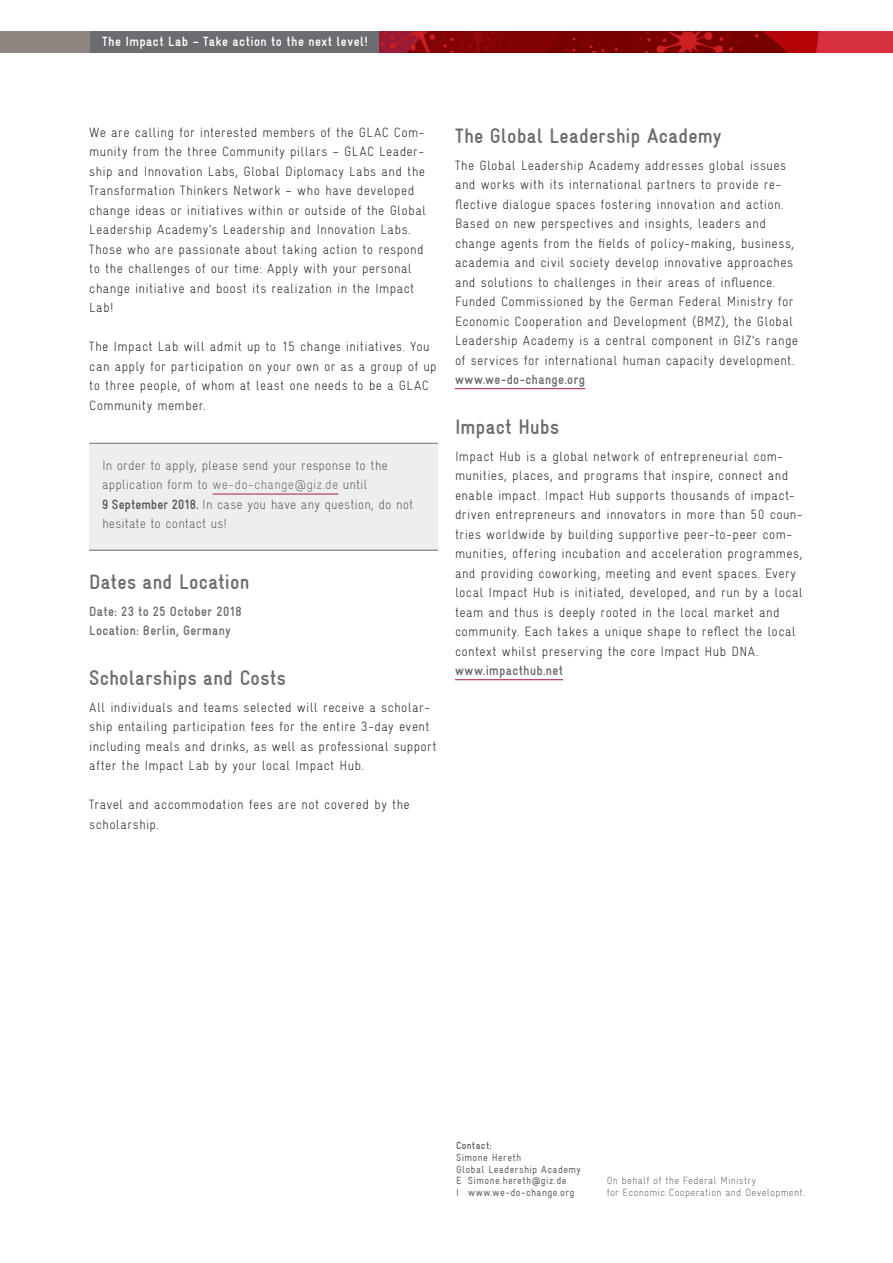
<style>
.page{position:relative;width:893px;height:1263px;background:#fff}
.page>*{position:absolute;margin:0;border:0;box-sizing:border-box;transform-origin:0 0}
.t1{font:700 condensed 21px "GIZ Gravur TT";letter-spacing:.01em;color:#6c6d70}
.t2{font:300 13.5px/19.5px "Gravur Condensed";letter-spacing:.025em;color:#231f20}
.t3{font:300 13.5px/19.5px "Gravur Condensed";letter-spacing:.005em;color:#57585a}
.t4{font:700 13.5px/19.5px "Gravur Condensed";letter-spacing:.025em;color:#6c6d70}
.t5{font:700 condensed 13.5px "GIZ Gravur TT";letter-spacing:.035em;color:#fff}
.t6{font:10.5px/11.7px "Gravur Condensed";letter-spacing:.035em;color:#636366}
.t7{font:300 10.5px/11.7px "Gravur Condensed";letter-spacing:.025em;color:#636366}
.t8{font:700 10.5px "Gravur Condensed";letter-spacing:.035em;color:#636366}
.s1{color:#6c6d70}
.s2{font-weight:700}
</style>
<div class="page">
<hr style="left:455px;top:388px;width:130px;height:1px;background:#ab1d38">
<hr style="left:455px;top:679px;width:108px;height:1px;background:#ab1d38">
<svg style="left:378px;top:31px;width:515px;height:22px;background:#970c12"></svg>
<div style="left:0;top:31px;width:378px;height:22px;background:#6c6d70"></div>
<div style="left:0;top:31px;width:89px;height:22px;background:#8f8581"></div>
<div style="left:89px;top:444px;width:349px;height:106px;background:#eeeeef"></div>
<hr style="left:89px;top:443px;width:349px;height:1px;background:#6c6d70">
<hr style="left:212px;top:494px;width:126px;height:1px;background:#ab1d38">
<hr style="left:89px;top:550px;width:349px;height:1px;background:#6c6d70">
<p class="t5" style="left:102px;top:33px;width:267px">The Impact Lab – Take action to the next level!</p>
<p class="t2" style="left:89px;top:122px;width:338px">We are calling for interested members of the GLAC Com&shy;munity from the three Community pillars – GLAC Leader&shy;ship and Innovation Labs, Global Diplomacy Labs and the Transformation Thinkers Network – who have developed change ideas or initiatives within or outside of the Global Leadership Academy’s Leadership and Innovation Labs.<br>Those who are passionate about taking action to respond to the challenges of our time: Apply with your personal change initiative and boost its realization in the Impact Lab!</p>
<p class="t2" style="left:89px;top:337px;width:349px">The Impact Lab will admit up to 15 change initiatives. You can apply for participation on your own or as a group of up to three people, of whom at least one needs to be a GLAC Community member.</p>
<p class="t3" style="left:102px;top:456px;width:313px">In order to apply, please send your response to the application form to <span class="s1">we-do-change@giz.de</span> until<br><span class="s2">9 September 2018.</span> In case you have any question, do not hesitate to contact us!</p>
<h1 class="t1" style="left:89px;top:570px;width:161px">Dates and Location</h1>
<p class="t4" style="left:89px;top:601px;width:154px">Date: 23 to 25 October 2018<br>Location: Berlin, Germany</p>
<h1 class="t1" style="left:89px;top:666px;width:198px">Scholarships and Costs</h1>
<p class="t2" style="left:89px;top:697px;width:349px">All individuals and teams selected will receive a scholar&shy;ship entailing participation fees for the entire 3-day event including meals and drinks, as well as professional support after the Impact Lab by your local Impact Hub.</p>
<p class="t2" style="left:89px;top:795px;width:322px">Travel and accommodation fees are not covered by the scholarship.</p>
<h1 class="t1" style="left:455px;top:124px;width:268px">The Global Leadership Academy</h1>
<p class="t2" style="left:455px;top:155px;width:345px">The Global Leadership Academy addresses global issues and works with its international partners to provide re&shy;flective dialogue spaces fostering innovation and action.<br>Based on new perspectives and insights, leaders and change agents from the fields of policy-making, business, academia and civil society develop innovative approaches and solutions to challenges in their areas of influence.<br>Funded Commissioned by the German Federal Ministry for Economic Cooperation and Development (BMZ), the Global Leadership Academy is a central component in GIZ’s range of services for international human capacity development.</p>
<p class="t4" style="left:455px;top:370px;width:132px">www.we-do-change.org</p>
<h1 class="t1" style="left:455px;top:415px;width:106px">Impact Hubs</h1>
<p class="t2" style="left:455px;top:446px;width:349px">Impact Hub is a global network of entrepreneurial com&shy;munities, places, and programs that inspire, connect and enable impact. Impact Hub supports thousands of impact&shy;driven entrepreneurs and innovators in more than 50 coun&shy;tries worldwide by building supportive peer-to-peer com&shy;munities, offering incubation and acceleration programmes, and providing coworking, meeting and event spaces. Every local Impact Hub is initiated, developed, and run by a local team and thus is deeply rooted in the local market and community. Each takes a unique shape to reflect the local context whilst preserving the core Impact Hub DNA.</p>
<p class="t4" style="left:455px;top:661px;width:110px">www.impacthub.net</p>
<p class="t8" style="left:456px;top:1140px;width:37px">Contact:</p>
<p class="t6" style="left:456px;top:1151px;width:126px">Simone Hereth<br>Global Leadership Academy<br>E Simone.hereth@giz.de<br>I www.we-do-change.org</p>
<p class="t7" style="left:607px;top:1175px;width:200px">On behalf of the Federal Ministry<br>for Economic Cooperation and Development.</p>
</div>
